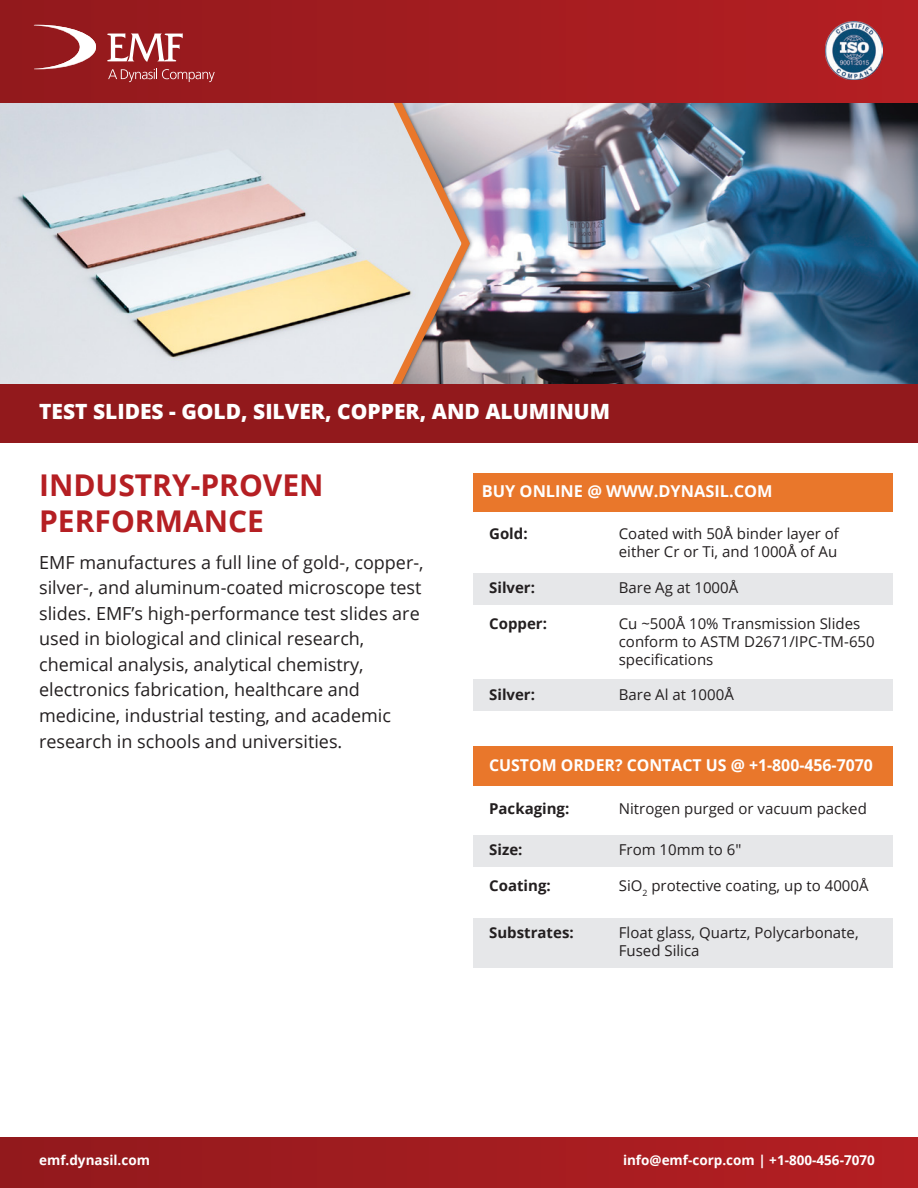
<style>
.page{position:relative;width:918px;height:1188px;background:#fff}
.page>*{position:absolute;margin:0;border:0;box-sizing:border-box;transform-origin:0 0}
.t1{font:700 30px/36px "Open Sans";color:#b51f23}
.t2{font:800 21px "Open Sans";color:#fff}
.t3{font:18px/25.5px "Open Sans";color:#231f20}
.t4{font:700 16.35px "Open Sans";color:#fff}
.t5{font:15px/18px "Open Sans";color:#231f20}
.t6{font:700 15px "Open Sans";color:#231f20}
.t7{font:700 13.5px "Open Sans";color:#fff}
</style>
<div class="page">
<img style="left:524px;top:102px;width:394px;height:282px">
<img style="left:474px;top:102px;width:50px;height:282px">
<img style="left:0;top:102px;width:384px;height:282px">
<svg style="left:384px;top:102px;width:90px;height:282px;background:#cdc2be"></svg>
<div style="left:0;top:1137px;width:918px;height:51px;background:linear-gradient(to right,#91191c,#b41f23)"></div>
<div style="left:0;top:0;width:918px;height:102px;background:linear-gradient(to right,#91191d,#b41f23)"></div>
<div style="left:0;top:384px;width:918px;height:58px;background:#92191c"></div>
<div style="left:473px;top:474px;width:420px;height:38px;background:#e9772b"></div>
<div style="left:473px;top:573px;width:420px;height:32px;background:#e6e7e9"></div>
<div style="left:473px;top:679px;width:420px;height:32px;background:#e6e7e9"></div>
<div style="left:473px;top:746px;width:420px;height:40px;background:#e9772b"></div>
<div style="left:473px;top:835px;width:420px;height:31px;background:#e6e7e9"></div>
<div style="left:473px;top:918px;width:420px;height:49px;background:#e6e7e9"></div>
<svg style="left:34px;top:25px;width:62px;height:44px"></svg>
<svg style="left:108px;top:69px;width:107px;height:13px"></svg>
<svg style="left:106px;top:33px;width:77px;height:29px"></svg>
<img style="left:825px;top:22px;width:58px;height:57px">
<p class="t2" style="left:39px;top:395px;width:572px">TEST SLIDES - GOLD, SILVER, COPPER, AND ALUMINUM</p>
<h1 class="t1" style="left:39px;top:467px;width:286px">INDUSTRY-PROVEN<br>PERFORMANCE</h1>
<p class="t3" style="left:39px;top:549px;width:386px">EMF manufactures a full line of gold-, copper-, silver-, and aluminum-coated microscope test slides. EMF’s high-performance test slides are used in biological and clinical research, chemical analysis, analytical chemistry, electronics fabrication, healthcare and medicine, industrial testing, and academic research in schools and universities.</p>
<p class="t4" style="left:482px;top:480px;width:292px">BUY ONLINE @ WWW.DYNASIL.COM</p>
<p class="t6" style="left:489px;top:523px;width:40px">Gold:</p>
<p class="t5" style="left:619px;top:525px;width:222px">Coated with 50Å binder layer of either Cr or Ti, and 1000Å of Au</p>
<p class="t6" style="left:489px;top:577px;width:47px">Silver:</p>
<p class="t5" style="left:619px;top:579px;width:121px">Bare Ag at 1000Å</p>
<p class="t6" style="left:489px;top:613px;width:59px">Copper:</p>
<p class="t5" style="left:619px;top:615px;width:257px">Cu ~500Å 10% Transmission Slides conform to ASTM D2671/IPC-TM-650 specifications</p>
<p class="t6" style="left:489px;top:684px;width:47px">Silver:</p>
<p class="t5" style="left:619px;top:685px;width:117px">Bare Al at 1000Å</p>
<p class="t4" style="left:489px;top:753px;width:385px">CUSTOM ORDER? CONTACT US @ +1-800-456-7070</p>
<p class="t6" style="left:489px;top:798px;width:82px">Packaging:</p>
<p class="t5" style="left:619px;top:799px;width:250px">Nitrogen purged or vacuum packed</p>
<p class="t6" style="left:489px;top:839px;width:35px">Size:</p>
<p class="t5" style="left:619px;top:840px;width:124px">From 10mm to 6"</p>
<p class="t6" style="left:489px;top:875px;width:63px">Coating:</p>
<p class="t5" style="left:619px;top:876px;width:251px">SiO<sub>2</sub> protective coating, up to 4000Å</p>
<p class="t6" style="left:489px;top:922px;width:86px">Substrates:</p>
<p class="t5" style="left:619px;top:923px;width:241px">Float glass, Quartz, Polycarbonate,<br>Fused Silica</p>
<p class="t7" style="left:39px;top:1150px;width:112px">emf.dynasil.com</p>
<p class="t7" style="left:623px;top:1150px;width:253px">info@emf-corp.com | +1-800-456-7070</p>
</div>
